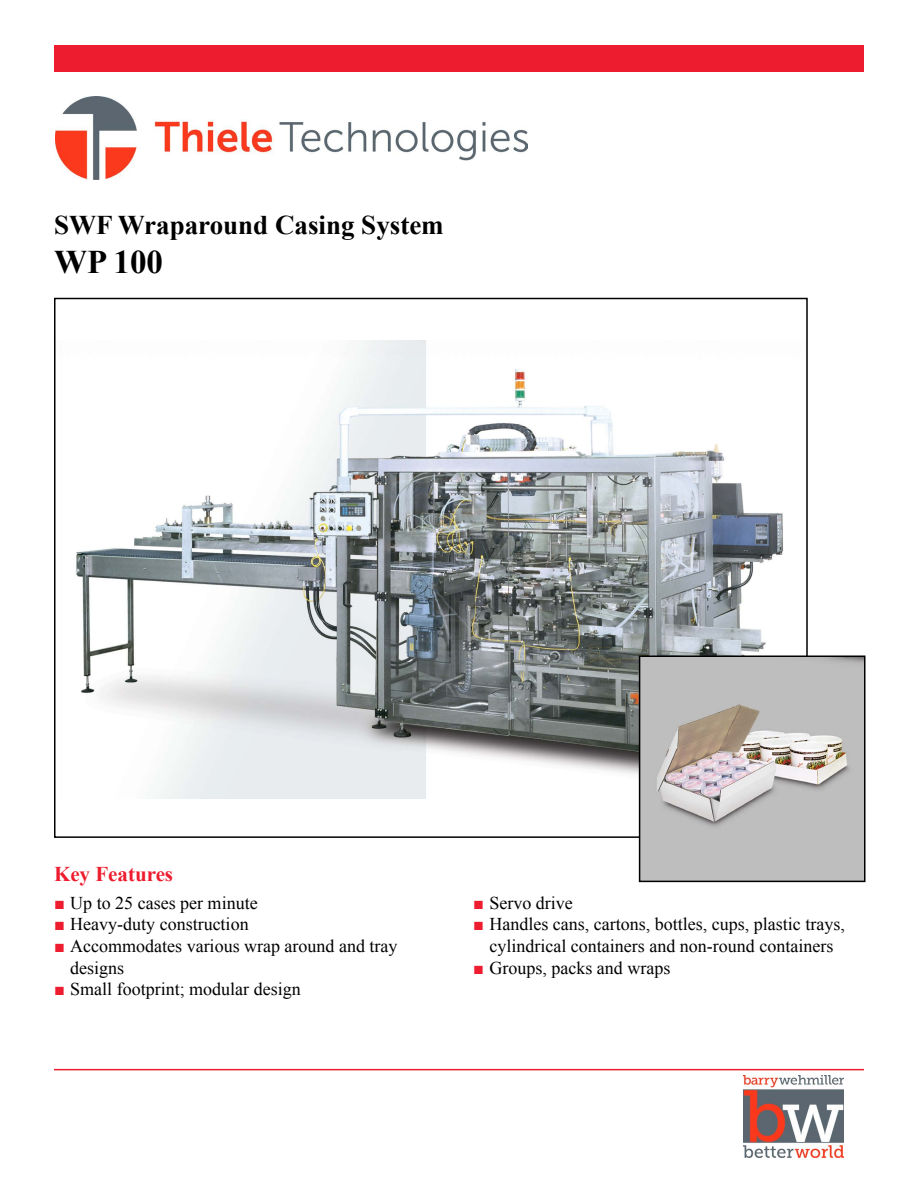
<style>
.page{position:relative;width:918px;height:1188px;background:#fff}
.page>*{position:absolute;margin:0;border:0;box-sizing:border-box;transform-origin:0 0}
.t1{font:700 33px "Times New Roman";color:#000}
.t2{font:700 27px "Times New Roman";color:#000}
.t3{font:700 21px "Times New Roman";color:#ed1c2e}
.t4{font:18px/21.6px "Times New Roman";color:#000}
.s1{color:#ed1c2e}
</style>
<div class="page">
<div style="left:54px;top:45px;width:810px;height:27px;background:#ed1c2e"></div>
<img style="left:56px;top:97px;width:471px;height:82px">
<hr style="left:54px;top:1069px;width:810px;height:1px;background:#ed1c2e">
<img style="left:743px;top:1075px;width:101px;height:83px">
<img style="left:75px;top:340px;width:730px;height:458px">
<img style="left:642px;top:659px;width:221px;height:220px">
<div style="left:639px;top:656px;width:227px;height:226px;border:2px solid #000"></div>
<h2 class="t2" style="left:54px;top:206px;width:391px">SWF Wraparound Casing System</h2>
<h1 class="t1" style="left:54px;top:240px;width:111px">WP 100</h1>
<p class="t3" style="left:54px;top:859px;width:121px">Key Features</p>
<p class="t4" style="left:54px;top:892px;width:205px"><span class="s1">■</span> Up to 25 cases per minute</p>
<p class="t4" style="left:54px;top:913px;width:196px"><span class="s1">■</span> Heavy-duty construction</p>
<p class="t4" style="left:70px;top:935px;width:329px;text-indent:-16px"><span class="s1">■</span> Accommodates various wrap around and tray designs</p>
<p class="t4" style="left:54px;top:978px;width:248px"><span class="s1">■</span> Small footprint; modular design</p>
<p class="t4" style="left:473px;top:892px;width:101px"><span class="s1">■</span> Servo drive</p>
<p class="t4" style="left:473px;top:913px;width:373px;text-align:center"><span class="s1">■</span> Handles cans, cartons, bottles, cups, plastic trays, cylindrical containers and non-round containers</p>
<p class="t4" style="left:473px;top:956px;width:199px"><span class="s1">■</span> Groups, packs and wraps</p>
</div>
